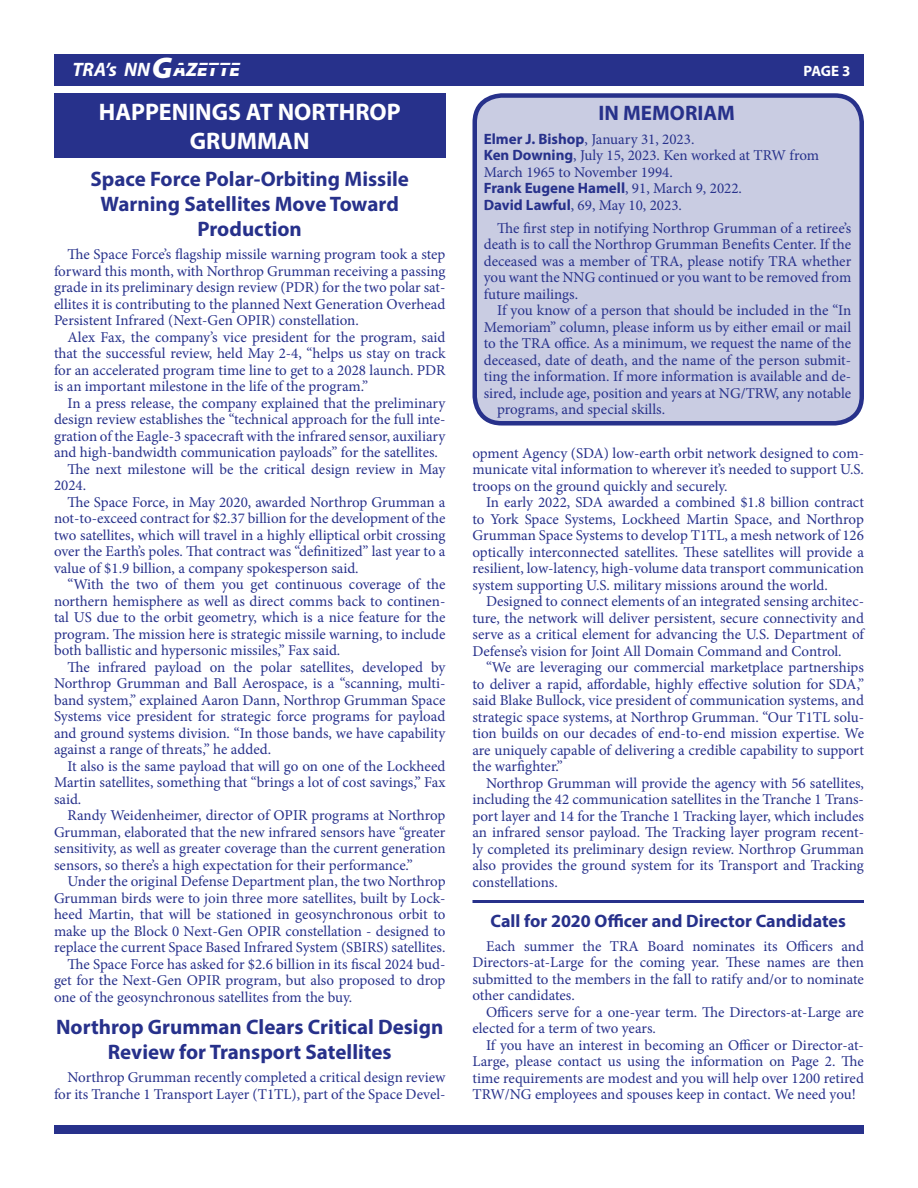
<style>
.page{position:relative;width:918px;height:1188px;background:#fff}
.page>*{position:absolute;margin:0;border:0;box-sizing:border-box;transform-origin:0 0}
.t1{font:700 24px/28.8px "Myriad Pro";color:#fff;text-align:center}
.t2{font:700 21px/25.2px "Myriad Pro";color:#27318b;text-align:center}
.t3{font:italic 700 19.5px "Myriad Pro";color:#fff}
.t4{font:700 18px "Myriad Pro";color:#27318b}
.t5{font:15px/16.5px "Minion Pro";color:#27318b;text-align:justify}
.t6{font:700 15px "Myriad Pro";color:#27318b}
.t7{font:700 15px "Myriad Pro";color:#fff}
.s1{font-weight:900;font-size:30px}
.s2{font-weight:900}
.s3{font-family:"Myriad Pro";font-weight:700}
.s4{font-family:"Minion Pro";font-weight:400}
</style>
<div class="page">
<div style="left:54px;top:54px;width:810px;height:32px;background:#27318b"></div>
<div style="left:54px;top:1125px;width:810px;height:9px;background:#27318b"></div>
<div style="left:475px;top:96px;width:387px;height:327px;background:#c9cce2;border-radius:27px"></div>
<div style="left:472px;top:93px;width:392px;height:333px;border:4px solid #27318b;border-radius:27px"></div>
<hr style="left:472px;top:900px;width:392px;height:3px;background:#27318b">
<div style="left:54px;top:93px;width:392px;height:65px;background:#27318b"></div>
<h3 class="t3" style="left:72px;top:57px;width:169px">TRA’s NN<span class="s1">G</span><span class="s2">AZETTE</span></h3>
<p class="t7" style="left:804px;top:61px;width:48px">PAGE 3</p>
<h2 class="t2" style="left:599px;top:100px;width:138px">IN MEMORIAM</h2>
<p class="t5" style="left:484px;top:131px;width:337px;text-align:left"><span class="s3">Elmer J. Bishop</span>, January 31, 2023.<br><span class="s3">Ken Downing</span>, July 15, 2023. Ken worked at TRW from<br>March 1965 to November 1994.</p>
<p class="t6" style="left:484px;top:178px;width:260px">Frank Eugene Hamell<span class="s4">, 91, March 9, 2022.</span></p>
<p class="t5" style="left:497px;top:193px;width:356px;line-height:23.2px;text-indent:-14px"><span class="s3">David Lawful</span>, 69, May 10, 2023.<br>The first step in notifying Northrop Grumman of a retiree’s</p>
<p class="t5" style="left:484px;top:236px;width:369px">death is to call the Northrop Grumman Benefits Center. If the deceased was a member of TRA, please notify TRA whether you want the NNG continued or you want to be removed from future mailings.</p>
<p class="t5" style="left:497px;top:302px;width:356px">If you know of a person that should be included in the “In</p>
<p class="t5" style="left:484px;top:319px;width:369px">Memoriam” column, please inform us by either email or mail</p>
<p class="t5" style="left:484px;top:335px;width:369px">to the TRA office. As a minimum, we request the name of the</p>
<p class="t5" style="left:484px;top:352px;width:369px">deceased, date of death, and the name of the person submit-</p>
<p class="t5" style="left:484px;top:368px;width:369px">ting the information. If more information is available and de-</p>
<p class="t5" style="left:484px;top:385px;width:369px">sired, include age, position and years at NG/TRW, any notable</p>
<p class="t5" style="left:497px;top:401px;width:169px">programs, and special skills.</p>
<h1 class="t1" style="left:99px;top:97px;width:303px">HAPPENINGS AT NORTHROP<br>GRUMMAN</h1>
<h2 class="t2" style="left:91px;top:165px;width:320px">Space Force Polar-Orbiting Missile<br>Warning Satellites Move Toward<br>Production</h2>
<p class="t5" style="left:54px;top:247px;width:393px;text-indent:14px">The Space Force’s flagship missile warning program took a step forward this month, with Northrop Grumman receiving a passing grade in its preliminary design review (PDR) for the two polar sat&shy;ellites it is contributing to the planned Next Generation Overhead Persistent Infrared (Next-Gen OPIR) constellation.</p>
<p class="t5" style="left:54px;top:329px;width:393px;text-indent:14px">Alex Fax, the company’s vice president for the program, said that the successful review, held May 2-4, “helps us stay on track for an accelerated program time line to get to a 2028 launch. PDR is an important milestone in the life of the program.”</p>
<p class="t5" style="left:68px;top:395px;width:380px">In a press release, the company explained that the preliminary</p>
<p class="t5" style="left:54px;top:412px;width:393px">design review establishes the “technical approach for the full inte-</p>
<p class="t5" style="left:54px;top:428px;width:393px">gration of the Eagle-3 spacecraft with the infrared sensor, auxiliary</p>
<p class="t5" style="left:54px;top:445px;width:386px">and high-bandwidth communication payloads” for the satellites.</p>
<p class="t5" style="left:68px;top:461px;width:380px">The next milestone will be the critical design review in May</p>
<p class="t5" style="left:54px;top:478px;width:34px">2024.</p>
<p class="t5" style="left:68px;top:494px;width:379px">The Space Force, in May 2020, awarded Northrop Grumman a</p>
<p class="t5" style="left:54px;top:511px;width:393px">not-to-exceed contract for $2.37 billion for the development of the</p>
<p class="t5" style="left:54px;top:527px;width:393px">two satellites, which will travel in a highly elliptical orbit crossing</p>
<p class="t5" style="left:54px;top:544px;width:393px">over the Earth’s poles. That contract was “definitized” last year to a</p>
<p class="t5" style="left:54px;top:560px;width:306px">value of $1.9 billion, a company spokesperson said.</p>
<p class="t5" style="left:68px;top:577px;width:380px">“With the two of them you get continuous coverage of the</p>
<p class="t5" style="left:54px;top:593px;width:393px">northern hemisphere as well as direct comms back to continen-</p>
<p class="t5" style="left:54px;top:610px;width:393px">tal US due to the orbit geometry, which is a nice feature for the</p>
<p class="t5" style="left:54px;top:626px;width:393px">program. The mission here is strategic missile warning, to include</p>
<p class="t5" style="left:54px;top:643px;width:288px">both ballistic and hypersonic missiles,” Fax said.</p>
<p class="t5" style="left:68px;top:659px;width:380px">The infrared payload on the polar satellites, developed by</p>
<p class="t5" style="left:54px;top:676px;width:393px">Northrop Grumman and Ball Aerospace, is a “scanning, multi-</p>
<p class="t5" style="left:54px;top:692px;width:393px">band system,” explained Aaron Dann, Northrop Grumman Space</p>
<p class="t5" style="left:54px;top:709px;width:393px">Systems vice president for strategic force programs for payload</p>
<p class="t5" style="left:54px;top:725px;width:393px">and ground systems division. “In those bands, we have capability</p>
<p class="t5" style="left:54px;top:742px;width:219px">against a range of threats,” he added.</p>
<p class="t5" style="left:68px;top:758px;width:379px">It also is the same payload that will go on one of the Lockheed</p>
<p class="t5" style="left:54px;top:775px;width:393px">Martin satellites, something that “brings a lot of cost savings,” Fax</p>
<p class="t5" style="left:54px;top:791px;width:29px">said.</p>
<p class="t5" style="left:68px;top:808px;width:380px">Randy Weidenheimer, director of OPIR programs at Northrop</p>
<p class="t5" style="left:54px;top:824px;width:393px">Grumman, elaborated that the new infrared sensors have “greater</p>
<p class="t5" style="left:54px;top:841px;width:393px">sensitivity, as well as greater coverage than the current generation</p>
<p class="t5" style="left:54px;top:857px;width:360px">sensors, so there’s a high expectation for their performance.”</p>
<p class="t5" style="left:68px;top:874px;width:380px">Under the original Defense Department plan, the two Northrop</p>
<p class="t5" style="left:54px;top:890px;width:393px">Grumman birds were to join three more satellites, built by Lock-</p>
<p class="t5" style="left:54px;top:907px;width:393px">heed Martin, that will be stationed in geosynchronous orbit to</p>
<p class="t5" style="left:54px;top:923px;width:393px">make up the Block 0 Next-Gen OPIR constellation - designed to</p>
<p class="t5" style="left:54px;top:940px;width:393px">replace the current Space Based Infrared System (SBIRS) satellites.</p>
<p class="t5" style="left:68px;top:956px;width:379px">The Space Force has asked for $2.6 billion in its fiscal 2024 bud-</p>
<p class="t5" style="left:54px;top:973px;width:393px">get for the Next-Gen OPIR program, but also proposed to drop</p>
<p class="t5" style="left:54px;top:989px;width:300px">one of the geosynchronous satellites from the buy.</p>
<h2 class="t2" style="left:56px;top:1014px;width:389px">Northrop Grumman Clears Critical Design<br>Review for Transport Satellites</h2>
<p class="t5" style="left:54px;top:1069px;width:393px;text-align:right">Northrop Grumman recently completed a critical design review for its Tranche 1 Transport Layer (T1TL), part of the Space Devel-</p>
<p class="t5" style="left:472px;top:445px;width:393px">opment Agency (SDA) low-earth orbit network designed to com&shy;municate vital information to wherever it’s needed to support U.S. troops on the ground quickly and securely.</p>
<p class="t5" style="left:472px;top:494px;width:393px;text-indent:14px">In early 2022, SDA awarded a combined $1.8 billion contract to York Space Systems, Lockheed Martin Space, and Northrop Grumman Space Systems to develop T1TL, a mesh network of 126 optically interconnected satellites. These satellites will provide a resilient, low-latency, high-volume data transport communication system supporting U.S. military missions around the world.</p>
<p class="t5" style="left:472px;top:593px;width:393px;text-indent:14px">Designed to connect elements of an integrated sensing architec&shy;ture, the network will deliver persistent, secure connectivity and serve as a critical element for advancing the U.S. Department of Defense’s vision for Joint All Domain Command and Control.</p>
<p class="t5" style="left:472px;top:659px;width:393px;text-indent:14px">“We are leveraging our commercial marketplace partnerships to deliver a rapid, affordable, highly effective solution for SDA,” said Blake Bullock, vice president of communication systems, and strategic space systems, at Northrop Grumman. “Our T1TL solu&shy;tion builds on our decades of end-to-end mission expertise. We are uniquely capable of delivering a credible capability to support the warfighter.”</p>
<p class="t5" style="left:472px;top:775px;width:393px;text-indent:14px">Northrop Grumman will provide the agency with 56 satellites, including the 42 communication satellites in the Tranche 1 Trans&shy;port layer and 14 for the Tranche 1 Tracking layer, which includes an infrared sensor payload. The Tracking layer program recent&shy;ly completed its preliminary design review. Northrop Grumman also provides the ground system for its Transport and Tracking constellations.</p>
<p class="t4" style="left:491px;top:909px;width:357px">Call for 2020 Officer and Director Candidates</p>
<p class="t5" style="left:472px;top:938px;width:393px;text-indent:14px">Each summer the TRA Board nominates its Officers and Directors-at-Large for the coming year. These names are then submitted to the members in the fall to ratify and/or to nominate other candidates.</p>
<p class="t5" style="left:472px;top:1004px;width:393px;text-indent:14px">Officers serve for a one-year term. The Directors-at-Large are elected for a term of two years.</p>
<p class="t5" style="left:472px;top:1037px;width:393px;text-indent:14px">If you have an interest in becoming an Officer or Director-at-Large, please contact us using the information on Page 2. The time requirements are modest and you will help over 1200 retired TRW/NG employees and spouses keep in contact. We need you!</p>
</div>
